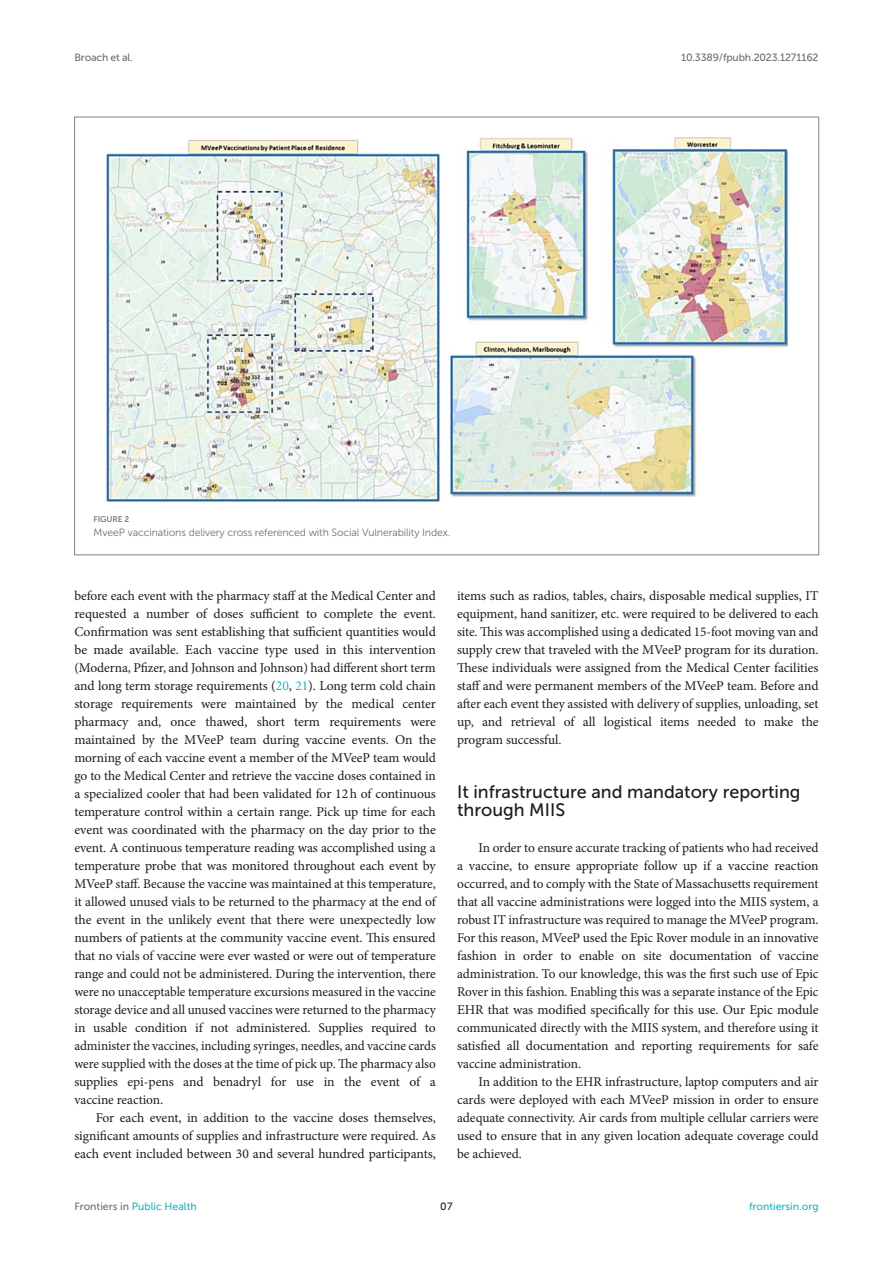
<style>
.page{position:relative;width:893px;height:1263px;background:#fff}
.page>*{position:absolute;margin:0;border:0;box-sizing:border-box;transform-origin:0 0}
.HEAD_2{font:18px/18px "Museo Sans 500";color:#1b1c1b}
.TEXT_FLUSH{font:13.5px/18px "Minion Pro";letter-spacing:-.005em;color:#1b1c1b;text-align:justify}
.TEXT{font:13.5px/18px "Minion Pro";letter-spacing:-.005em;color:#1b1c1b;text-align:justify}
.FIG_LEG{font:10.5px "Museo Sans 300";letter-spacing:-.01em;color:#706f70}
.t1{font:10.5px "Museo Sans 500";color:#1db5c3}
.t2{font:10.5px "Museo Sans 500";letter-spacing:-.015em;color:#706f70}
.t3{font:10.5px "Museo Sans 500";color:#1b1c1b}
.FIG_HD{font:8.25px "Museo Sans 700";letter-spacing:-.01em;color:#7e7f7f}
.s1{color:#1db5c3}
.s2{color:#706f70}
</style>
<div class="page">
<img style="left:106px;top:137px;width:682px;height:365px">
<p class="t2" style="left:74px;top:51px;width:60px">Broach et al.</p>
<p class="t2" style="left:681px;top:51px;width:139px">10.3389/fpubh.2023.1271162</p>
<p class="FIG_HD" style="left:94px;top:515px;width:37px">FIGURE 2</p>
<p class="FIG_LEG" style="left:94px;top:527px;width:358px">MveeP vaccinations delivery cross referenced with Social Vulnerability Index.</p>
<p class="TEXT_FLUSH" style="left:74px;top:587px;width:363px">before each event with the pharmacy staff at the Medical Center and requested a number of doses sufficient to complete the event.<br>Confirmation was sent establishing that sufficient quantities would be made available. Each vaccine type used in this intervention (Moderna, Pfizer, and Johnson and Johnson) had different short term and long term storage requirements (<span class="s1">20</span>, <span class="s1">21</span>). Long term cold chain storage requirements were maintained by the medical center pharmacy and, once thawed, short term requirements were maintained by the MVeeP team during vaccine events. On the morning of each vaccine event a member of the MVeeP team would go to the Medical Center and retrieve the vaccine doses contained in a specialized cooler that had been validated for 12h of continuous temperature control within a certain range. Pick up time for each event was coordinated with the pharmacy on the day prior to the event. A continuous temperature reading was accomplished using a temperature probe that was monitored throughout each event by MVeeP staff. Because the vaccine was maintained at this temperature, it allowed unused vials to be returned to the pharmacy at the end of the event in the unlikely event that there were unexpectedly low numbers of patients at the community vaccine event. This ensured that no vials of vaccine were ever wasted or were out of temperature range and could not be administered. During the intervention, there were no unacceptable temperature excursions measured in the vaccine storage device and all unused vaccines were returned to the pharmacy in usable condition if not administered. Supplies required to administer the vaccines, including syringes, needles, and vaccine cards were supplied with the doses at the time of pick up. The pharmacy also supplies epi-pens and benadryl for use in the event of a vaccine reaction.</p>
<p class="TEXT" style="left:74px;top:1109px;width:363px;text-indent:21px">For each event, in addition to the vaccine doses themselves, significant amounts of supplies and infrastructure were required. As each event included between 30 and several hundred participants,</p>
<p class="TEXT" style="left:457px;top:587px;width:363px">items such as radios, tables, chairs, disposable medical supplies, IT equipment, hand sanitizer, etc. were required to be delivered to each site. This was accomplished using a dedicated 15-foot moving van and supply crew that traveled with the MVeeP program for its duration.<br>These individuals were assigned from the Medical Center facilities staff and were permanent members of the MVeeP team. Before and after each event they assisted with delivery of supplies, unloading, set up, and retrieval of all logistical items needed to make the program successful.</p>
<p class="HEAD_2" style="left:457px;top:783px;width:345px">It infrastructure and mandatory reporting through MIIS</p>
<p class="TEXT_FLUSH" style="left:457px;top:839px;width:363px;text-indent:21px">In order to ensure accurate tracking of patients who had received a vaccine, to ensure appropriate follow up if a vaccine reaction occurred, and to comply with the State of Massachusetts requirement that all vaccine administrations were logged into the MIIS system, a robust IT infrastructure was required to manage the MVeeP program.<br>For this reason, MVeeP used the Epic Rover module in an innovative fashion in order to enable on site documentation of vaccine administration. To our knowledge, this was the first such use of Epic Rover in this fashion. Enabling this was a separate instance of the Epic EHR that was modified specifically for this use. Our Epic module communicated directly with the MIIS system, and therefore using it satisfied all documentation and reporting requirements for safe vaccine administration.</p>
<p class="TEXT" style="left:457px;top:1073px;width:363px;text-indent:21px">In addition to the EHR infrastructure, laptop computers and air cards were deployed with each MVeeP mission in order to ensure adequate connectivity. Air cards from multiple cellular carriers were used to ensure that in any given location adequate coverage could be achieved.</p>
<p class="t1" style="left:74px;top:1200px;width:124px"><span class="s2">Frontiers in</span> Public Health</p>
<p class="t3" style="left:440px;top:1200px;width:14px">07</p>
<p class="t1" style="left:749px;top:1200px;width:71px">frontiersin.org</p>
</div>
